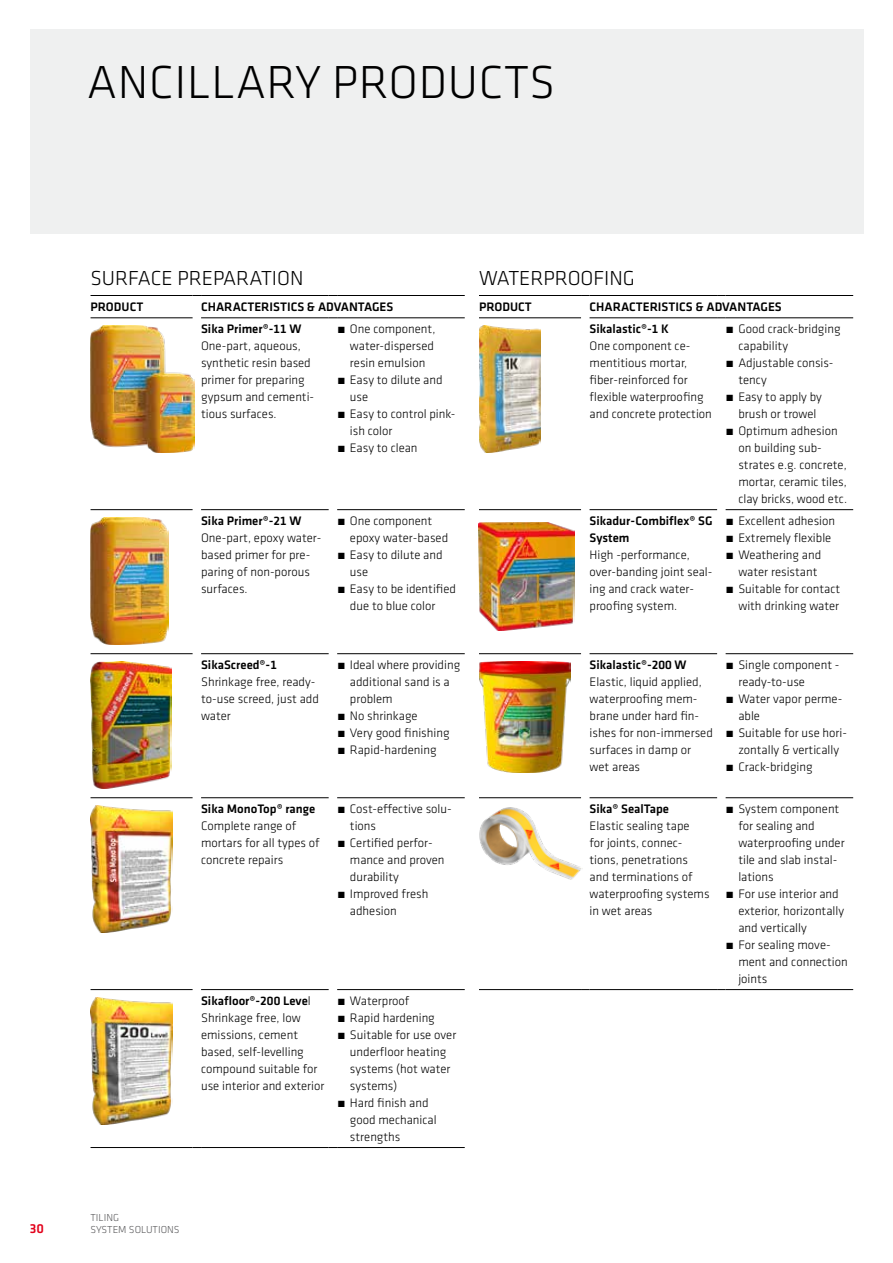
<style>
.page{position:relative;width:893px;height:1263px;background:#fff}
.page>*{position:absolute;margin:0;border:0;box-sizing:border-box;transform-origin:0 0}
.t1{font:300 48px "Klavika";letter-spacing:.015em;color:#000}
.t2{font:300 21px "Klavika";color:#000}
.t3{font:500 13.5px "Klavika";color:#e2001a}
.t4{font:300 12.75px/17px "Klavika";color:#000}
.t5{font:500 12.75px/22.4px "Klavika";color:#000}
.t6{font:300 10.5px/12.6px "Klavika";color:#58585a}
.s1{font-weight:500}
</style>
<div class="page">
<div style="left:30px;top:30px;width:833px;height:204px;background:#eceded"></div>
<hr style="left:91px;top:509px;width:102px;height:1px;background:#000">
<hr style="left:91px;top:653px;width:102px;height:1px;background:#000">
<hr style="left:91px;top:295px;width:102px;height:1px;background:#000">
<hr style="left:91px;top:318px;width:102px;height:1px;background:#000">
<hr style="left:201px;top:509px;width:128px;height:1px;background:#000">
<hr style="left:337px;top:509px;width:128px;height:1px;background:#000">
<hr style="left:201px;top:653px;width:128px;height:1px;background:#000">
<hr style="left:337px;top:653px;width:128px;height:1px;background:#000">
<hr style="left:91px;top:797px;width:102px;height:1px;background:#000">
<hr style="left:201px;top:797px;width:128px;height:1px;background:#000">
<hr style="left:337px;top:797px;width:128px;height:1px;background:#000">
<hr style="left:91px;top:989px;width:102px;height:1px;background:#000">
<hr style="left:201px;top:989px;width:128px;height:1px;background:#000">
<hr style="left:337px;top:989px;width:128px;height:1px;background:#000">
<hr style="left:91px;top:1147px;width:102px;height:1px;background:#000">
<hr style="left:201px;top:1147px;width:128px;height:1px;background:#000">
<hr style="left:337px;top:1147px;width:128px;height:1px;background:#000">
<hr style="left:201px;top:295px;width:128px;height:1px;background:#000">
<hr style="left:337px;top:295px;width:128px;height:1px;background:#000">
<hr style="left:201px;top:318px;width:128px;height:1px;background:#000">
<hr style="left:337px;top:318px;width:128px;height:1px;background:#000">
<img style="left:91px;top:326px;width:103px;height:127px">
<img style="left:91px;top:518px;width:78px;height:127px">
<img style="left:91px;top:661px;width:80px;height:127px">
<img style="left:91px;top:806px;width:81px;height:127px">
<img style="left:91px;top:997px;width:81px;height:127px">
<hr style="left:479px;top:509px;width:102px;height:1px;background:#000">
<hr style="left:479px;top:653px;width:102px;height:1px;background:#000">
<hr style="left:479px;top:318px;width:102px;height:1px;background:#000">
<hr style="left:590px;top:509px;width:127px;height:1px;background:#000">
<hr style="left:726px;top:509px;width:127px;height:1px;background:#000">
<hr style="left:590px;top:653px;width:127px;height:1px;background:#000">
<hr style="left:726px;top:653px;width:127px;height:1px;background:#000">
<hr style="left:479px;top:797px;width:102px;height:1px;background:#000">
<hr style="left:590px;top:797px;width:127px;height:1px;background:#000">
<hr style="left:726px;top:797px;width:127px;height:1px;background:#000">
<hr style="left:479px;top:295px;width:102px;height:1px;background:#000">
<hr style="left:479px;top:989px;width:102px;height:1px;background:#000">
<hr style="left:590px;top:989px;width:127px;height:1px;background:#000">
<hr style="left:726px;top:989px;width:127px;height:1px;background:#000">
<hr style="left:590px;top:295px;width:127px;height:1px;background:#000">
<hr style="left:726px;top:295px;width:127px;height:1px;background:#000">
<hr style="left:590px;top:318px;width:127px;height:1px;background:#000">
<hr style="left:726px;top:318px;width:127px;height:1px;background:#000">
<img style="left:479px;top:325px;width:61px;height:127px">
<img style="left:479px;top:522px;width:96px;height:108px">
<img style="left:479px;top:661px;width:92px;height:112px">
<img style="left:479px;top:807px;width:104px;height:73px">
<h1 class="t1" style="left:87px;top:53px;width:469px">ANCILLARY PRODUCTS</h1>
<h2 class="t2" style="left:91px;top:265px;width:214px">SURFACE PREPARATION</h2>
<h2 class="t2" style="left:479px;top:265px;width:157px">WATERPROOFING</h2>
<p class="t5" style="left:91px;top:295px;width:54px">PRODUCT</p>
<p class="t5" style="left:201px;top:295px;width:194px">CHARACTERISTICS &amp; ADVANTAGES<br>Sika Primer®-11 W</p>
<p class="t4" style="left:201px;top:337px;width:115px">One-part, aqueous, synthetic resin based primer for preparing gypsum and cementi&shy;tious surfaces.</p>
<p class="t5" style="left:479px;top:295px;width:54px">PRODUCT</p>
<p class="t5" style="left:590px;top:295px;width:194px">CHARACTERISTICS &amp; ADVANTAGES<br>Sikalastic®-1 K</p>
<p class="t4" style="left:590px;top:337px;width:124px">One component ce&shy;mentitious mortar, fiber-reinforced for flexible waterproofing and concrete protection</p>
<p class="t4" style="left:726px;top:320px;width:116px">́ Good crack-bridging</p>
<p class="t4" style="left:738px;top:337px;width:51px">capability</p>
<p class="t4" style="left:726px;top:354px;width:109px">́ Adjustable consis-</p>
<p class="t4" style="left:738px;top:371px;width:30px">tency</p>
<p class="t4" style="left:726px;top:388px;width:98px">́ Easy to apply by</p>
<p class="t4" style="left:738px;top:405px;width:80px">brush or trowel</p>
<p class="t4" style="left:726px;top:422px;width:114px">́ Optimum adhesion</p>
<p class="t4" style="left:738px;top:439px;width:85px">on building sub-</p>
<p class="t4" style="left:738px;top:456px;width:110px">strates e.g. concrete,</p>
<p class="t4" style="left:738px;top:473px;width:110px">mortar, ceramic tiles,</p>
<p class="t4" style="left:738px;top:490px;width:110px">clay bricks, wood etc.</p>
<p class="t4" style="left:337px;top:320px;width:100px">́ One component,</p>
<p class="t4" style="left:350px;top:337px;width:86px">water-dispersed</p>
<p class="t4" style="left:350px;top:354px;width:77px">resin emulsion</p>
<p class="t4" style="left:337px;top:371px;width:107px">́ Easy to dilute and</p>
<p class="t4" style="left:350px;top:388px;width:20px">use</p>
<p class="t4" style="left:337px;top:405px;width:120px">́ Easy to control pink-</p>
<p class="t4" style="left:350px;top:422px;width:44px">ish color</p>
<p class="t4" style="left:337px;top:439px;width:82px">́ Easy to clean</p>
<p class="t5" style="left:201px;top:509px;width:102px">Sika Primer®-21 W</p>
<p class="t4" style="left:201px;top:529px;width:122px">One-part, epoxy water&shy;based primer for pre&shy;paring of non-porous surfaces.</p>
<p class="t4" style="left:337px;top:512px;width:97px">́ One component</p>
<p class="t4" style="left:350px;top:529px;width:100px">epoxy water-based</p>
<p class="t4" style="left:337px;top:546px;width:107px">́ Easy to dilute and</p>
<p class="t4" style="left:350px;top:563px;width:20px">use</p>
<p class="t4" style="left:337px;top:580px;width:120px">́ Easy to be identified</p>
<p class="t4" style="left:350px;top:597px;width:87px">due to blue color</p>
<p class="t5" style="left:201px;top:653px;width:77px">SikaScreed®-1</p>
<p class="t4" style="left:201px;top:673px;width:119px">Shrinkage free, ready&shy;to-use screed, just add water</p>
<p class="t4" style="left:337px;top:656px;width:125px">́ Ideal where providing</p>
<p class="t4" style="left:350px;top:673px;width:101px">additional sand is a</p>
<p class="t4" style="left:350px;top:690px;width:44px">problem</p>
<p class="t4" style="left:337px;top:707px;width:82px">́ No shrinkage</p>
<p class="t4" style="left:337px;top:724px;width:114px">́ Very good finishing</p>
<p class="t4" style="left:337px;top:741px;width:101px">́ Rapid-hardening</p>
<p class="t5" style="left:201px;top:797px;width:116px">Sika MonoTop® range</p>
<p class="t4" style="left:201px;top:817px;width:120px">Complete range of mortars for all types of concrete repairs</p>
<p class="t4" style="left:337px;top:800px;width:116px">́ Cost-effective solu-</p>
<p class="t4" style="left:350px;top:817px;width:28px">tions</p>
<p class="t4" style="left:337px;top:834px;width:97px">́ Certified perfor-</p>
<p class="t4" style="left:350px;top:851px;width:96px">mance and proven</p>
<p class="t4" style="left:350px;top:868px;width:50px">durability</p>
<p class="t4" style="left:337px;top:885px;width:93px">́ Improved fresh</p>
<p class="t4" style="left:350px;top:902px;width:48px">adhesion</p>
<p class="t4" style="left:201px;top:992px;width:125px"><span class="s1">Sikafloor®-200 Leve</span>l<br>Shrinkage free, low emissions, cement based, self-levelling compound suitable for use interior and exterior</p>
<p class="t4" style="left:337px;top:992px;width:74px">́ Waterproof</p>
<p class="t4" style="left:337px;top:1009px;width:99px">́ Rapid hardening</p>
<p class="t4" style="left:337px;top:1026px;width:121px">́ Suitable for use over</p>
<p class="t4" style="left:350px;top:1043px;width:98px">underfloor heating</p>
<p class="t4" style="left:350px;top:1060px;width:102px">systems (hot water</p>
<p class="t4" style="left:350px;top:1077px;width:49px">systems)</p>
<p class="t4" style="left:337px;top:1094px;width:93px">́ Hard finish and</p>
<p class="t4" style="left:350px;top:1111px;width:88px">good mechanical</p>
<p class="t4" style="left:350px;top:1128px;width:52px">strengths</p>
<p class="t3" style="left:30px;top:1219px;width:16px">30</p>
<p class="t6" style="left:91px;top:1211px;width:91px">TILING<br>SYSTEM SOLUTIONS</p>
<p class="t5" style="left:590px;top:512px;width:124px;line-height:17px">Sikadur-Combiflex® SG<br>System</p>
<p class="t4" style="left:590px;top:546px;width:124px">High -performance, over-banding joint seal&shy;ing and crack water&shy;proofing system.</p>
<p class="t4" style="left:726px;top:512px;width:111px">́ Excellent adhesion ́ Extremely flexible ́ Weathering and</p>
<p class="t4" style="left:738px;top:563px;width:81px">water resistant</p>
<p class="t4" style="left:726px;top:580px;width:116px">́ Suitable for contact</p>
<p class="t4" style="left:738px;top:597px;width:102px">with drinking water</p>
<p class="t5" style="left:590px;top:653px;width:99px">Sikalastic®-200 W</p>
<p class="t4" style="left:590px;top:673px;width:125px">Elastic, liquid applied, waterproofing mem&shy;brane under hard fin&shy;ishes for non-immersed surfaces in damp or wet areas</p>
<p class="t5" style="left:590px;top:797px;width:81px">Sika® SealTape</p>
<p class="t4" style="left:590px;top:817px;width:121px">Elastic sealing tape<br>for joints, connec&shy;tions, penetrations and terminations of waterproofing systems in wet areas</p>
<p class="t4" style="left:726px;top:656px;width:115px">́ Single component -</p>
<p class="t4" style="left:738px;top:673px;width:68px">ready-to-use</p>
<p class="t4" style="left:726px;top:690px;width:118px">́ Water vapor perme-</p>
<p class="t4" style="left:738px;top:707px;width:23px">able</p>
<p class="t4" style="left:726px;top:724px;width:123px">́ Suitable for use hori-</p>
<p class="t4" style="left:738px;top:741px;width:102px">zontally &amp; vertically</p>
<p class="t4" style="left:726px;top:758px;width:89px">́ Crack-bridging</p>
<p class="t4" style="left:726px;top:800px;width:115px">́ System component</p>
<p class="t4" style="left:738px;top:817px;width:78px">for sealing and</p>
<p class="t4" style="left:738px;top:834px;width:108px">waterproofing under</p>
<p class="t4" style="left:738px;top:851px;width:101px">tile and slab instal-</p>
<p class="t4" style="left:738px;top:868px;width:37px">lations</p>
<p class="t4" style="left:726px;top:885px;width:115px">́ For use interior and</p>
<p class="t4" style="left:738px;top:902px;width:107px">exterior, horizontally</p>
<p class="t4" style="left:738px;top:919px;width:70px">and vertically</p>
<p class="t4" style="left:726px;top:936px;width:107px">́ For sealing move-</p>
<p class="t4" style="left:738px;top:953px;width:111px">ment and connection</p>
<p class="t4" style="left:738px;top:970px;width:31px">joints</p>
</div>
